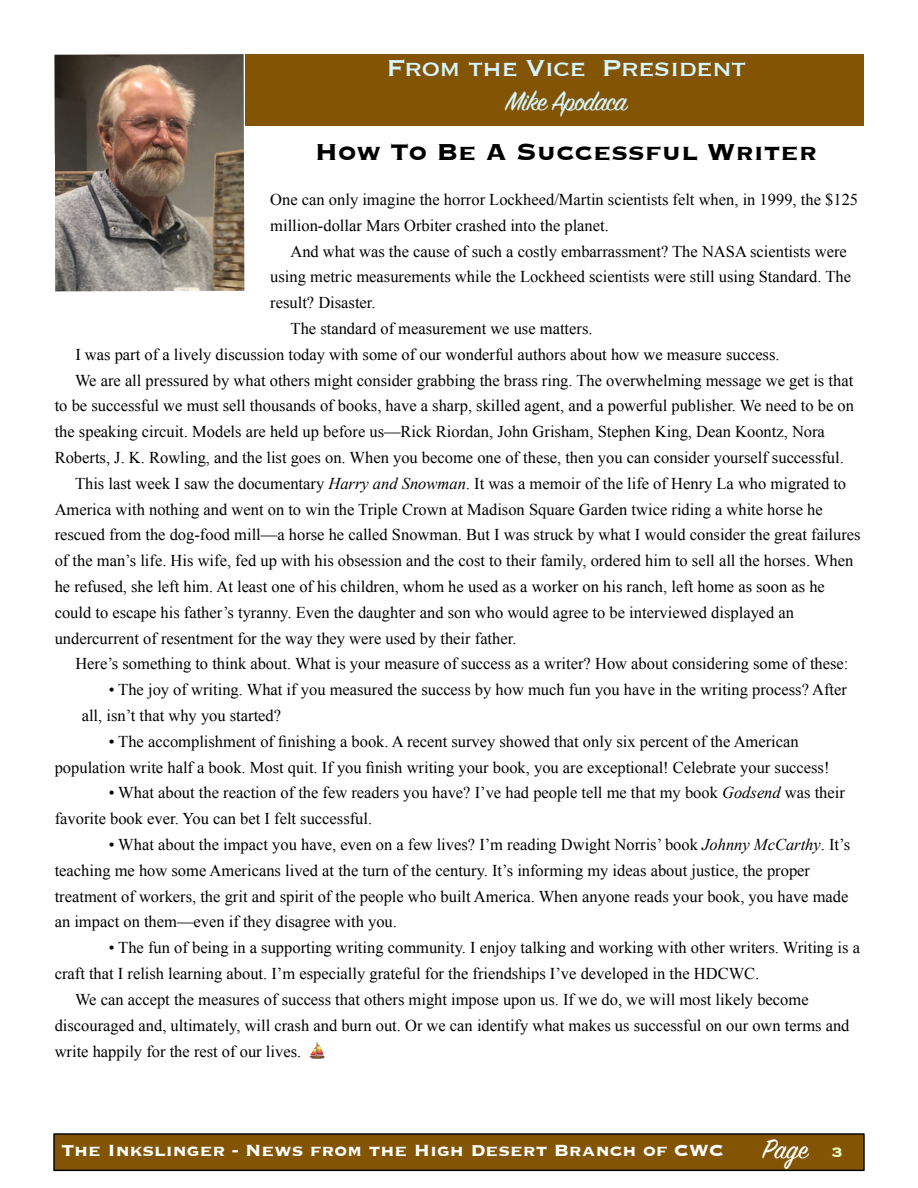
<style>
.page{position:relative;width:918px;height:1188px;background:#fff}
.page>*{position:absolute;margin:0;border:0;box-sizing:border-box;transform-origin:0 0}
.t1{font:700 30px "Copperplate";color:#000}
.t2{font:30px "Copperplate";letter-spacing:-.03em;color:#d6f6ff}
.t3{font:30px "Sign Painter House Script";letter-spacing:-.03em;color:#d6f6ff}
.t4{font:30px "Sign Painter House Script";color:#f9ffff}
.t5{font:700 21px "Copperplate";color:#fcfffe}
.t6{font:16.5px/25.8px "Times New Roman";color:#000}
.s1{font-style:italic}
.s2{font-family:"Copperplate";font-weight:700;font-size:18px;color:#e4ffc1}
</style>
<div class="page">
<div style="left:53px;top:1133px;width:812px;height:38px;background:#825404;border:1px solid #000"></div>
<img style="left:54px;top:54px;width:190px;height:237px">
<div style="left:245px;top:55px;width:618px;height:71px;background:#825404"></div>
<img style="left:310px;top:1042px;width:15px;height:17px">
<h1 class="t2" style="left:387px;top:53px;width:361px">From the Vice President</h1>
<h1 class="t3" style="left:506px;top:89px;width:123px">Mike Apodaca</h1>
<h1 class="t1" style="left:315px;top:137px;width:504px">How To Be A Successful Writer</h1>
<p class="t6" style="left:270px;top:188px;width:589px">One can only imagine the horror Lockheed/Martin scientists felt when, in 1999, the $125 million-dollar Mars Orbiter crashed into the planet.</p>
<p class="t6" style="left:290px;top:240px;width:558px">And what was the cause of such a costly embarrassment? The NASA scientists were</p>
<p class="t6" style="left:270px;top:266px;width:582px">using metric measurements while the Lockheed scientists were still using Standard. The</p>
<p class="t6" style="left:270px;top:291px;width:107px">result? Disaster.</p>
<p class="t6" style="left:291px;top:317px;width:303px">The standard of measurement we use matters.</p>
<p class="t6" style="left:75px;top:343px;width:706px">I was part of a lively discussion today with some of our wonderful authors about how we measure success.</p>
<p class="t6" style="left:75px;top:369px;width:780px">We are all pressured by what others might consider grabbing the brass ring. The overwhelming message we get is that</p>
<p class="t6" style="left:55px;top:395px;width:801px">to be successful we must sell thousands of books, have a sharp, skilled agent, and a powerful publisher. We need to be on</p>
<p class="t6" style="left:55px;top:420px;width:772px">the speaking circuit. Models are held up before us—Rick Riordan, John Grisham, Stephen King, Dean Koontz, Nora</p>
<p class="t6" style="left:55px;top:446px;width:791px">Roberts, J. K. Rowling, and the list goes on. When you become one of these, then you can consider yourself successful.</p>
<p class="t6" style="left:75px;top:472px;width:773px">This last week I saw the documentary <span class="s1">Harry and Snowman</span>. It was a memoir of the life of Henry La who migrated to</p>
<p class="t6" style="left:55px;top:498px;width:770px">America with nothing and went on to win the Triple Crown at Madison Square Garden twice riding a white horse he</p>
<p class="t6" style="left:55px;top:524px;width:807px">rescued from the dog-food mill—a horse he called Snowman. But I was struck by what I would consider the great failures</p>
<p class="t6" style="left:55px;top:549px;width:800px">of the man’s life. His wife, fed up with his obsession and the cost to their family, ordered him to sell all the horses. When</p>
<p class="t6" style="left:55px;top:575px;width:772px">he refused, she left him. At least one of his children, whom he used as a worker on his ranch, left home as soon as he</p>
<p class="t6" style="left:55px;top:601px;width:741px">could to escape his father’s tyranny. Even the daughter and son who would agree to be interviewed displayed an</p>
<p class="t6" style="left:55px;top:627px;width:463px">undercurrent of resentment for the way they were used by their father.</p>
<p class="t6" style="left:75px;top:653px;width:775px">Here’s something to think about. What is your measure of success as a writer? How about considering some of these:</p>
<p class="t6" style="left:82px;top:678px;width:767px;text-indent:27px">• The joy of writing. What if you measured the success by how much fun you have in the writing process? After all, isn’t that why you started?</p>
<p class="t6" style="left:55px;top:730px;width:776px;text-indent:54px">• The accomplishment of finishing a book. A recent survey showed that only six percent of the American population write half a book. Most quit. If you finish writing your book, you are exceptional! Celebrate your success!</p>
<p class="t6" style="left:55px;top:782px;width:792px;text-indent:54px">• What about the reaction of the few readers you have? I’ve had people tell me that my book <span class="s1">Godsend</span> was their favorite book ever. You can bet I felt successful.</p>
<p class="t6" style="left:55px;top:833px;width:797px;text-indent:54px">• What about the impact you have, even on a few lives? I’m reading Dwight Norris’ book <span class="s1">Johnny McCarthy</span>. It’s teaching me how some Americans lived at the turn of the century. It’s informing my ideas about justice, the proper treatment of workers, the grit and spirit of the people who built America. When anyone reads your book, you have made an impact on them—even if they disagree with you.</p>
<p class="t6" style="left:109px;top:936px;width:753px">• The fun of being in a supporting writing community. I enjoy talking and working with other writers. Writing is a</p>
<p class="t6" style="left:55px;top:962px;width:706px">craft that I relish learning about. I’m especially grateful for the friendships I’ve developed in the HDCWC.</p>
<p class="t6" style="left:75px;top:988px;width:735px">We can accept the measures of success that others might impose upon us. If we do, we will most likely become</p>
<p class="t6" style="left:55px;top:1014px;width:796px">discouraged and, ultimately, will crash and burn out. Or we can identify what makes us successful on our own terms and</p>
<p class="t6" style="left:55px;top:1040px;width:248px">write happily for the rest of our lives.</p>
<p class="t5" style="left:61px;top:1140px;width:664px">The Inkslinger - News from the High Desert Branch of CWC</p>
<h1 class="t4" style="left:763px;top:1137px;width:81px">Page <span class="s2">3</span></h1>
</div>
